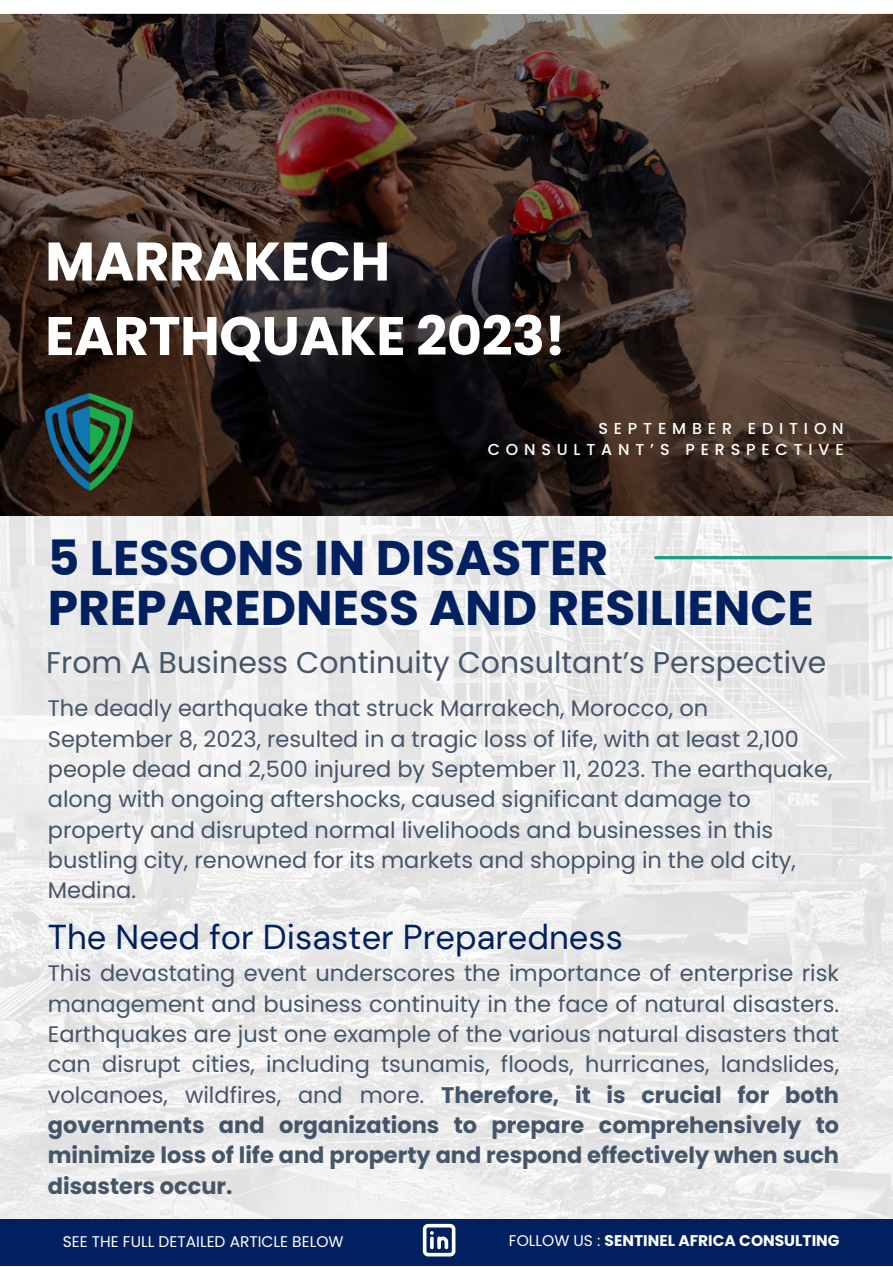
<style>
.page{position:relative;width:893px;height:1267px;background:#fff}
.page>*{position:absolute;margin:0;border:0;box-sizing:border-box;transform-origin:0 0}
.t1{font:700 54.15px/74.6px "Poppins";letter-spacing:-.01em;color:#fff}
.t2{font:700 48.6px/49.5px "Poppins";color:#002060}
.t3{font:34.5px "DM Sans";color:#002060}
.t4{font:30px "Poppins";color:#45556a}
.t5{font:22.5px/30.3px "Poppins";color:#45556a;text-align:justify}
.t6{font:500 15.9px/21.3px "Poppins";letter-spacing:.37em;color:#fff;text-align:right}
.t7{font:700 15.45px "Poppins";color:#fff}
.t8{font:15.45px "Poppins";color:#fff}
.s1{font-weight:700}
.s2{font-weight:400}
</style>
<div class="page">
<img style="left:0;top:515px;width:892px;height:704px">
<div style="left:0;top:1219px;width:892px;height:47px;background:#002060"></div>
<svg style="left:423px;top:1224px;width:32px;height:32px"></svg>
<hr style="left:655px;top:556px;width:235px;height:3px;background:#1e9f84">
<svg style="left:0;top:14px;width:892px;height:501px;background:#3c2c26"></svg>
<img style="left:45px;top:393px;width:88px;height:97px">
<p class="t1" style="left:45px;top:224px;width:522px">MARRAKECH<br>EARTHQUAKE 2023!</p>
<p class="t6" style="left:487px;top:418px;width:357px">SEPTEMBER EDITION<br>CONSULTANT’S PERSPECTIVE</p>
<p class="t2" style="left:48px;top:533px;width:767px">5 LESSONS IN DISASTER<br>PREPAREDNESS AND RESILIENCE</p>
<p class="t4" style="left:46px;top:642px;width:781px">From A Business Continuity Consultant’s Perspective</p>
<p class="t5" style="left:48px;top:693px;width:786px;text-align:left">The deadly earthquake that struck Marrakech, Morocco, on September 8, 2023, resulted in a tragic loss of life, with at least 2,100 people dead and 2,500 injured by September 11, 2023. The earthquake, along with ongoing aftershocks, caused significant damage to property and disrupted normal livelihoods and businesses in this bustling city, renowned for its markets and shopping in the old city, Medina.</p>
<p class="t3" style="left:48px;top:915px;width:576px">The Need for Disaster Preparedness</p>
<p class="t5" style="left:48px;top:958px;width:792px">This devastating event underscores the importance of enterprise risk management and business continuity in the face of natural disasters.<br>Earthquakes are just one example of the various natural disasters that can disrupt cities, including tsunamis, floods, hurricanes, landslides, volcanoes, wildfires, and more. <span class="s1">Therefore, it is crucial for both governments and organizations to prepare comprehensively to minimize loss of life and property and respond effectively when such disasters occur.</span></p>
<p class="t8" style="left:63px;top:1230px;width:282px">SEE THE FULL DETAILED ARTICLE BELOW</p>
<p class="t7" style="left:509px;top:1229px;width:332px"><span class="s2">FOLLOW US :</span> SENTINEL AFRICA CONSULTING</p>
</div>
